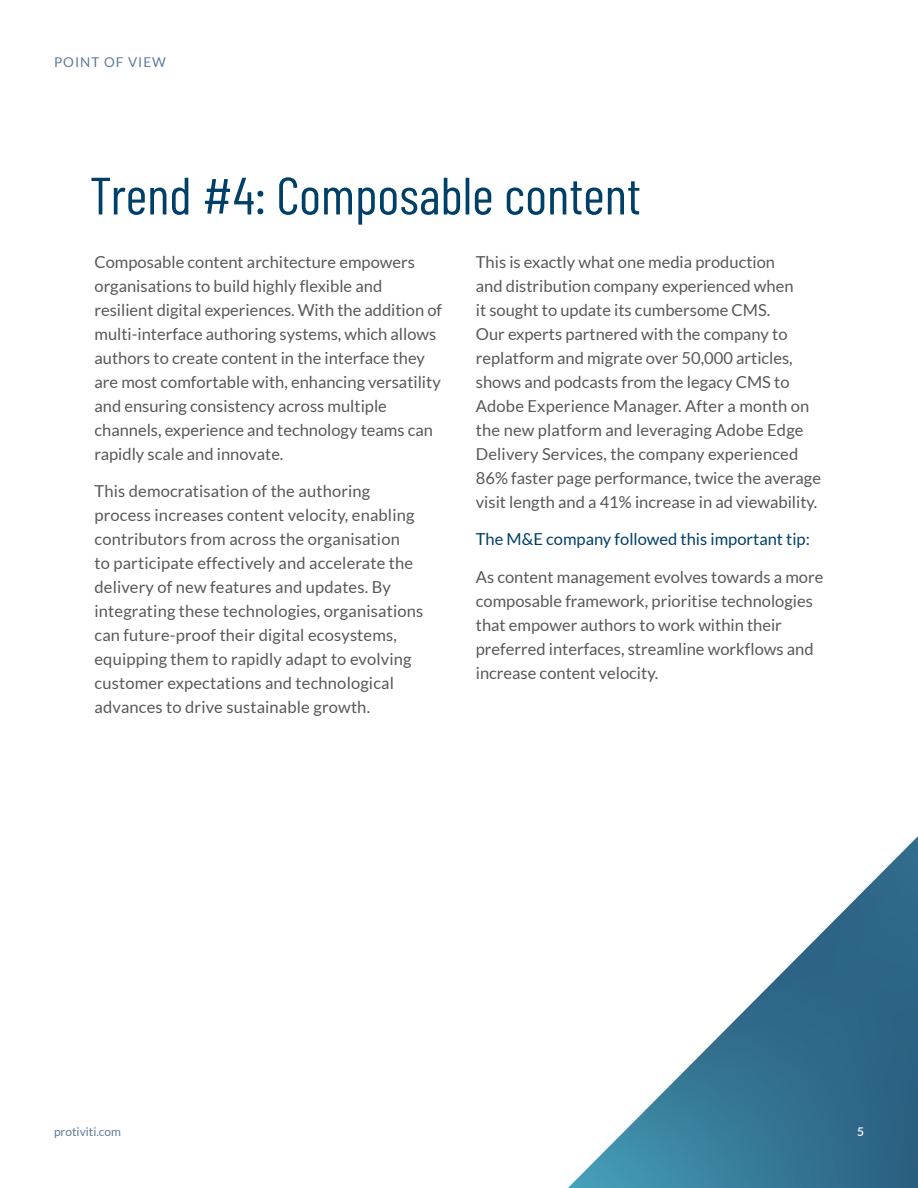
<style>
.page{position:relative;width:918px;height:1188px;background:#fff}
.page>*{position:absolute;margin:0;border:0;box-sizing:border-box;transform-origin:0 0}
.t1{font:52.5px "Barlow Condensed";color:#004068}
.t2{font:16.5px/24px "Lato";color:#57585a}
.t3{font:16.5px "Lato";color:#004068}
.t4{font:13.5px "Lato";letter-spacing:.075em;color:#5d7b9a}
.t5{font:12px "Lato";color:#5d7b9a}
.t6{font:600 12px "Lato";color:#fff}
</style>
<div class="page">
<img style="left:568px;top:836px;width:350px;height:352px">
<p class="t4" style="left:54px;top:55px;width:114px">POINT OF VIEW</p>
<h1 class="t1" style="left:90px;top:158px;width:553px">Trend #4: Composable content</h1>
<p class="t2" style="left:94px;top:250px;width:349px">Composable content architecture empowers organisations to build highly flexible and resilient digital experiences. With the addition of multi-interface authoring systems, which allows authors to create content in the interface they are most comfortable with, enhancing versatility and ensuring consistency across multiple channels, experience and technology teams can rapidly scale and innovate.</p>
<p class="t2" style="left:94px;top:479px;width:330px">This democratisation of the authoring process increases content velocity, enabling contributors from across the organisation<br>to participate effectively and accelerate the delivery of new features and updates. By integrating these technologies, organisations can future-proof their digital ecosystems, equipping them to rapidly adapt to evolving customer expectations and technological advances to drive sustainable growth.</p>
<p class="t2" style="left:476px;top:250px;width:347px">This is exactly what one media production<br>and distribution company experienced when<br>it sought to update its cumbersome CMS.<br>Our experts partnered with the company to replatform and migrate over 50,000 articles, shows and podcasts from the legacy CMS to Adobe Experience Manager. After a month on the new platform and leveraging Adobe Edge Delivery Services, the company experienced 86% faster page performance, twice the average visit length and a 41% increase in ad viewability.</p>
<p class="t3" style="left:476px;top:530px;width:336px">The M&amp;E company followed this important tip:</p>
<p class="t2" style="left:476px;top:565px;width:349px">As content management evolves towards a more composable framework, prioritise technologies that empower authors to work within their preferred interfaces, streamline workflows and increase content velocity.</p>
<p class="t5" style="left:54px;top:1125px;width:69px">protiviti.com</p>
<p class="t6" style="left:857px;top:1123px;width:8px">5</p>
</div>
